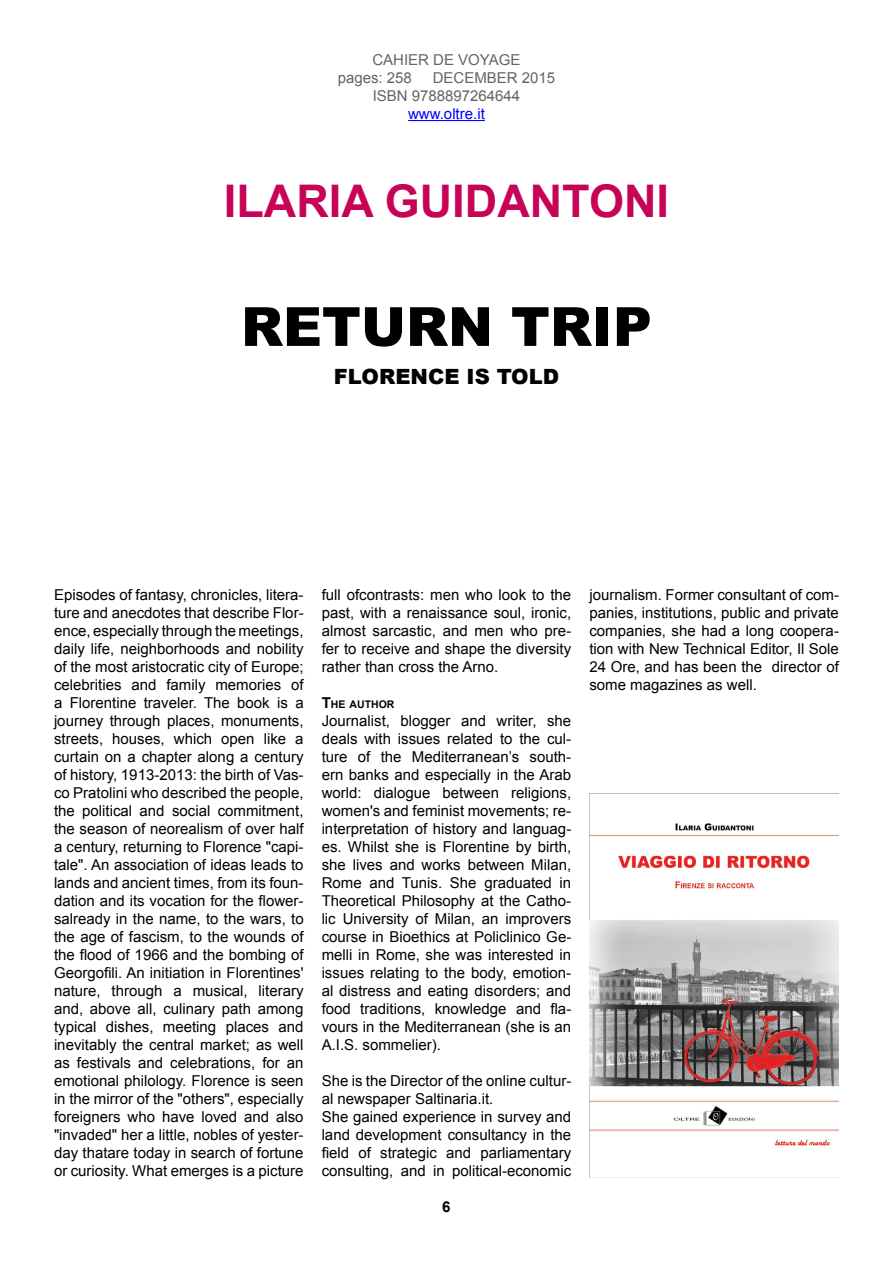
<style>
.page{position:relative;width:893px;height:1263px;background:#fff}
.page>*{position:absolute;margin:0;border:0;box-sizing:border-box;transform-origin:0 0}
.t1{font:900 54px "Arial";color:#000}
.t2{font:700 45px "Arial";color:#c60357}
.t3{font:900 21px "Arial";color:#000}
.t4{font:15px/18px "Arial";color:#000;text-align:justify}
.t5{font:15px/18px "Arial";color:#636466}
.t6{font:15px "Arial";color:#00f}
.t7{font:700 15px "Arial";color:#000}
.t8{font:700 10.5px "Arial";color:#000}
.s1{font-size:15px}
</style>
<div class="page">
<hr style="left:408px;top:120px;width:77px;height:1px;background:#00f">
<img style="left:589px;top:794px;width:250px;height:384px">
<p class="t5" style="left:338px;top:51px;width:184px;text-indent:35px">CAHIER DE VOYAGE pages: 258</p>
<p class="t5" style="left:373px;top:69px;width:184px;text-indent:60px">DECEMBER 2015<br>ISBN 9788897264644</p>
<p class="t6" style="left:408px;top:104px;width:78px">www.oltre.it</p>
<h2 class="t2" style="left:224px;top:171px;width:446px">ILARIA GUIDANTONI</h2>
<h1 class="t1" style="left:241px;top:287px;width:412px">RETURN TRIP</h1>
<h3 class="t3" style="left:334px;top:361px;width:227px">FLORENCE IS TOLD</h3>
<p class="t4" style="left:54px;top:586px;width:251px">Episodes of fantasy, chronicles, litera&shy;ture and anecdotes that describe Flor&shy;ence, especially through the meetings, daily life, neighborhoods and nobility of the most aristocratic city of Europe; celebrities and family memories of a Florentine traveler. The book is a journey through places, monuments, streets, houses, which open like a curtain on a chapter along a century of history, 1913-2013: the birth of Vas&shy;co Pratolini who described the people, the political and social commitment, the season of neorealism of over half a century, returning to Florence "capi&shy;tale". An association of ideas leads to lands and ancient times, from its foun&shy;dation and its vocation for the flower&shy;salready in the name, to the wars, to the age of fascism, to the wounds of the flood of 1966 and the bombing of Georgofili. An initiation in Florentines' nature, through a musical, literary and, above all, culinary path among typical dishes, meeting places and inevitably the central market; as well as festivals and celebrations, for an emotional philology. Florence is seen in the mirror of the "others", especially foreigners who have loved and also "invaded" her a little, nobles of yester&shy;day thatare today in search of fortune or curiosity. What emerges is a picture</p>
<p class="t4" style="left:322px;top:586px;width:251px">full ofcontrasts: men who look to the past, with a renaissance soul, ironic, almost sarcastic, and men who pre&shy;fer to receive and shape the diversity rather than cross the Arno.</p>
<p class="t8" style="left:322px;top:697px;width:74px"><span class="s1">T</span>HE AUTHOR</p>
<p class="t4" style="left:322px;top:712px;width:251px">Journalist, blogger and writer, she deals with issues related to the cul&shy;ture of the Mediterranean’s south&shy;ern banks and especially in the Arab world: dialogue between religions, women's and feminist movements; re&shy;interpretation of history and languag&shy;es. Whilst she is Florentine by birth, she lives and works between Milan, Rome and Tunis. She graduated in Theoretical Philosophy at the Catho&shy;lic University of Milan, an improvers course in Bioethics at Policlinico Ge&shy;melli in Rome, she was interested in issues relating to the body, emotion&shy;al distress and eating disorders; and food traditions, knowledge and fla&shy;vours in the Mediterranean (she is an A.I.S. sommelier).</p>
<p class="t4" style="left:322px;top:1072px;width:251px;text-align:left">She is the Director of the online cultur&shy;al newspaper Saltinaria.it.<br>She gained experience in survey and land development consultancy in the field of strategic and parliamentary consulting, and in political-economic</p>
<p class="t7" style="left:442px;top:1197px;width:10px">6</p>
<p class="t4" style="left:589px;top:586px;width:251px">journalism. Former consultant of com&shy;panies, institutions, public and private companies, she had a long coopera&shy;tion with New Technical Editor, Il Sole 24 Ore, and has been the director of some magazines as well.</p>
</div>
